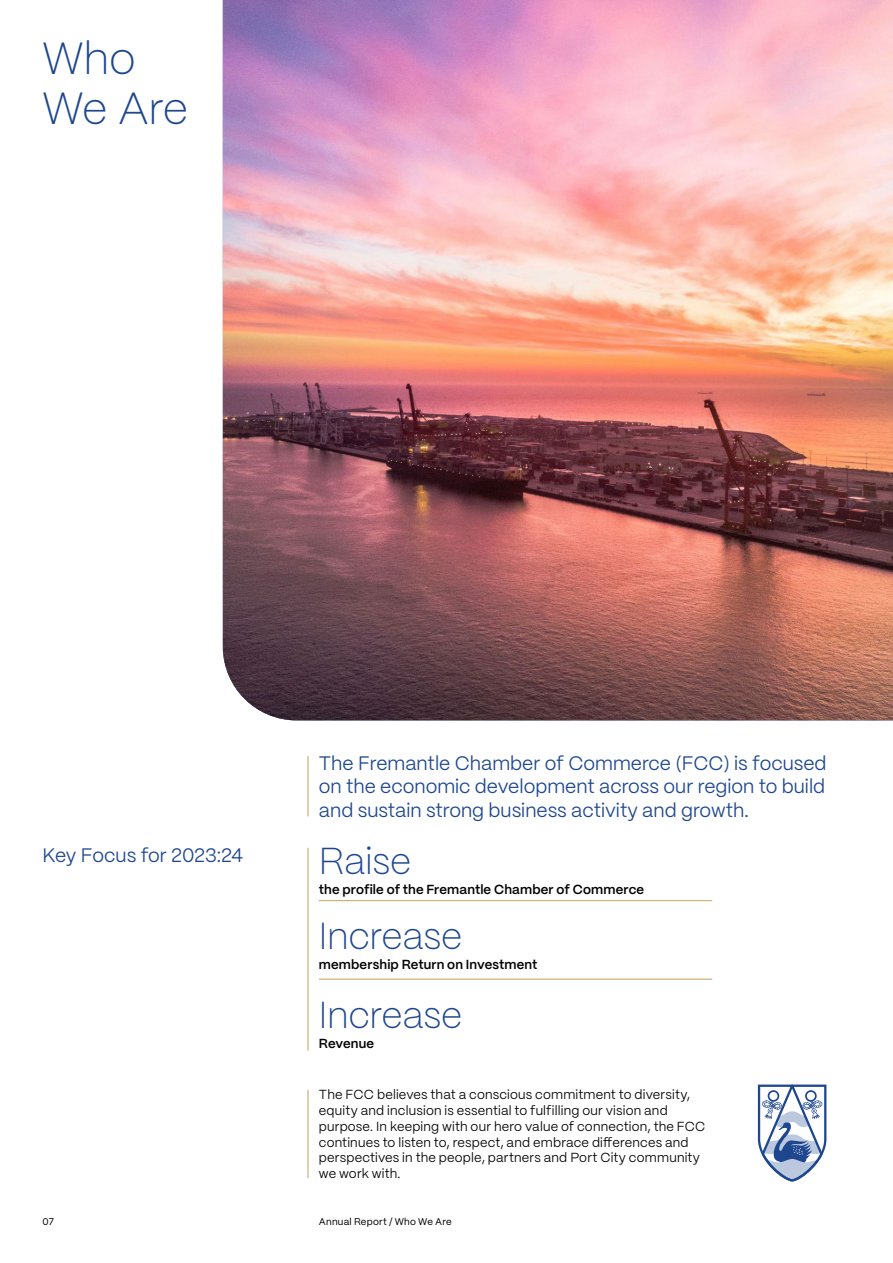
<style>
.page{position:relative;width:893px;height:1263px;background:#fff}
.page>*{position:absolute;margin:0;border:0;box-sizing:border-box;transform-origin:0 0}
.t1{font:200 45px/49.5px "PP Mori";letter-spacing:-.005em;color:#1e478f}
.t2{font:200 37.5px "PP Mori";letter-spacing:-.005em;color:#1e478f}
.t3{font:19.5px/23.4px "PP Mori";color:#1e478f;text-align:justify}
.t4{font:13.2px/15.8px "PP Mori";letter-spacing:.015em;color:#000}
.t5{font:600 13.2px "PP Mori";letter-spacing:.01em;color:#000}
.t6{font:9.75px "PP Mori";letter-spacing:.025em;color:#000}
</style>
<div class="page">
<hr style="left:308px;top:848px;width:1px;height:203px;background:#c5a05d">
<hr style="left:308px;top:756px;width:1px;height:60px;background:#c5a05d">
<hr style="left:308px;top:1090px;width:1px;height:88px;background:#c5a05d">
<hr style="left:319px;top:900px;width:393px;height:1px;background:#c5a05d">
<hr style="left:319px;top:979px;width:393px;height:1px;background:#c5a05d">
<svg style="left:758px;top:1084px;width:68px;height:97px"></svg>
<img style="left:223px;top:0;width:670px;height:720px">
<h1 class="t1" style="left:43px;top:31px;width:147px">Who<br>We Are</h1>
<h3 class="t3" style="left:43px;top:842px;width:202px">Key Focus for 2023:24</h3>
<h3 class="t3" style="left:319px;top:750px;width:509px">The Fremantle Chamber of Commerce (FCC) is focused on the economic development across our region to build and sustain strong business activity and growth.</h3>
<h2 class="t2" style="left:319px;top:829px;width:94px">Raise</h2>
<p class="t5" style="left:319px;top:878px;width:327px">the profile of the Fremantle Chamber of Commerce</p>
<h2 class="t2" style="left:319px;top:904px;width:145px">Increase</h2>
<p class="t5" style="left:319px;top:952px;width:220px">membership Return on Investment</p>
<h2 class="t2" style="left:319px;top:983px;width:145px">Increase</h2>
<p class="t5" style="left:319px;top:1032px;width:57px">Revenue</p>
<p class="t4" style="left:319px;top:1086px;width:388px">The FCC believes that a conscious commitment to diversity, equity and inclusion is essential to fulfilling our vision and purpose. In keeping with our hero value of connection, the FCC continues to listen to, respect, and embrace differences and perspectives in the people, partners and Port City community we work with.</p>
<p class="t6" style="left:43px;top:1213px;width:13px">07</p>
<p class="t6" style="left:319px;top:1213px;width:134px">Annual Report / Who We Are</p>
</div>
